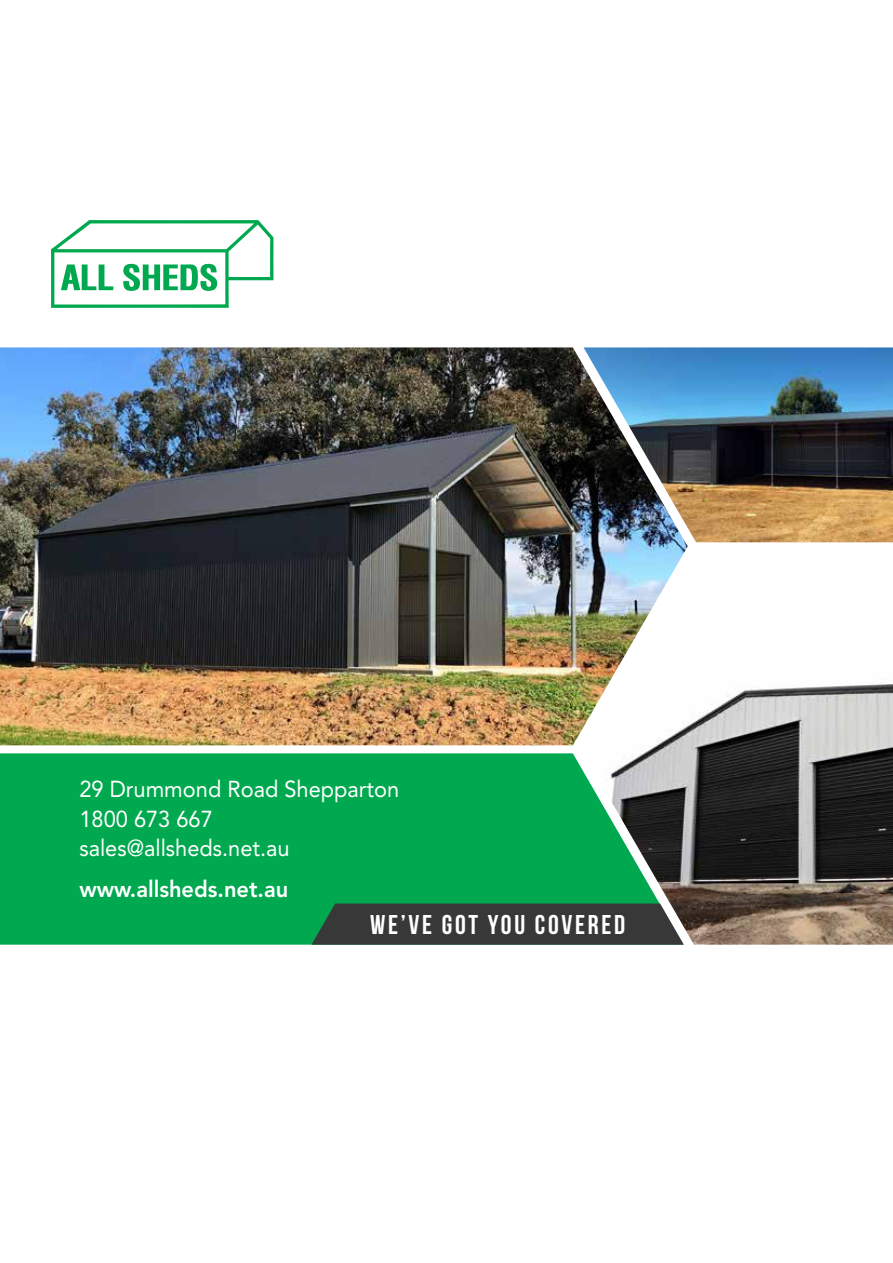
<style>
.page{position:relative;width:893px;height:1263px;background:#fff}
.page>*{position:absolute;margin:0;border:0;box-sizing:border-box;transform-origin:0 0}
.t1{font:700 29.25px "Bebas Neue";letter-spacing:.08em;color:#fff}
.t2{font:700 27.15px "Bebas Neue";letter-spacing:.1em;color:#fff}
.t3{font:22.95px/29.2px "Avenir LT Std";color:#fff;scale:.95 1}
.t4{font:800 22.95px "Avenir LT Std";color:#fff;scale:.95 1}
</style>
<div class="page">
<svg style="left:51px;top:220px;width:222px;height:88px"></svg>
<img style="left:688px;top:347px;width:205px;height:195px">
<div style="left:0;top:753px;width:581px;height:192px;background:#00a94f"></div>
<img style="left:0;top:347px;width:688px;height:398px">
<svg style="left:311px;top:903px;width:270px;height:42px"></svg>
<img style="left:581px;top:564px;width:312px;height:381px">
<p class="t3" style="left:79px;top:775px;width:338px">29 Drummond Road Shepparton<br>1800 673 667 sales@allsheds.net.au</p>
<p class="t4" style="left:79px;top:875px;width:221px">www.allsheds.net.au</p>
<p class="t2" style="left:370px;top:910px;width:257px">WE’VE GOT YOU COVERED</p>
<p class="t1" style="left:118px;top:843px;width:223px">PRODUCT CATALOGUE</p>
</div>
